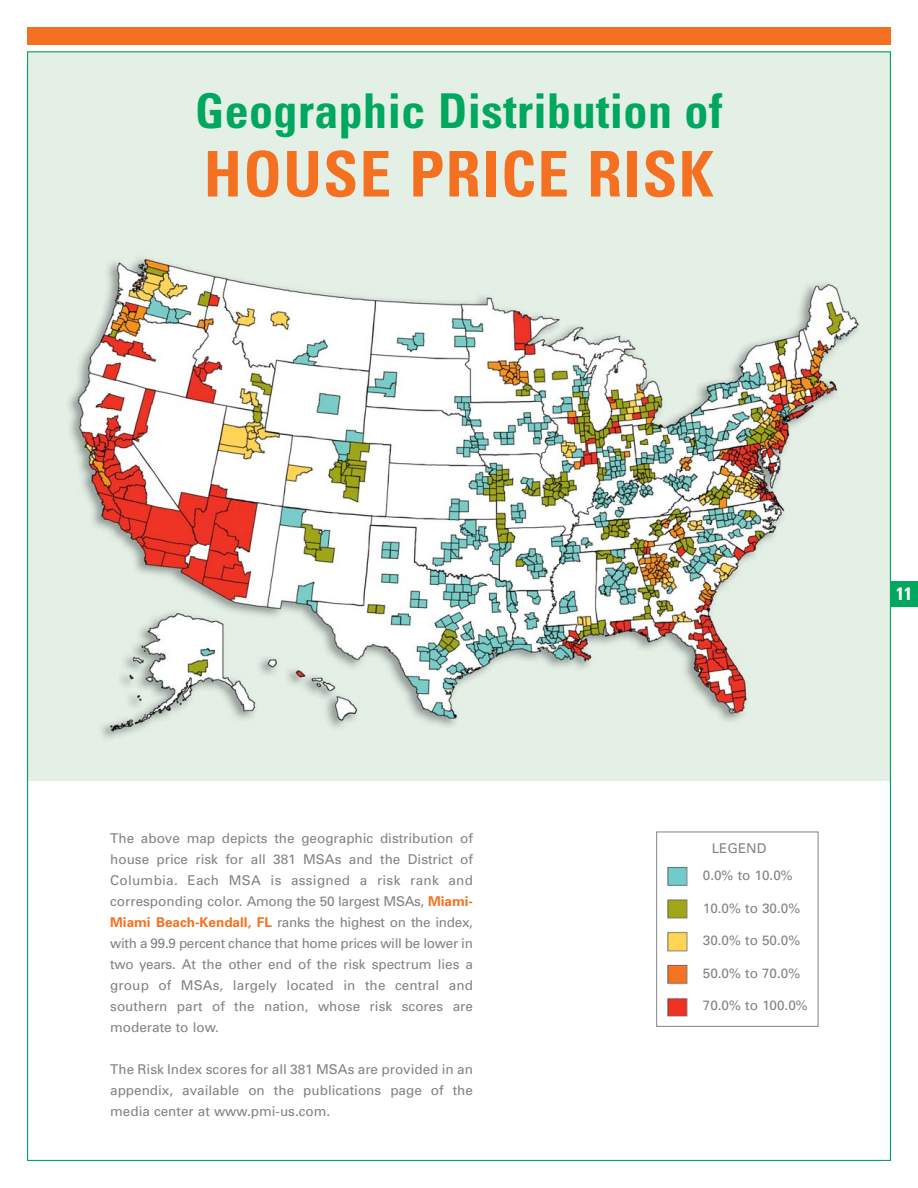
<style>
.page{position:relative;width:918px;height:1188px;background:#fff}
.page>*{position:absolute;margin:0;border:0;box-sizing:border-box;transform-origin:0 0}
.t1{font:700 condensed 63px "Univers";letter-spacing:.02em;color:#f37121}
.t2{font:700 condensed 48px "Univers";letter-spacing:.01em;color:#00a75e}
.t3{font:700 condensed 18px "Univers";color:#fff}
.t4{font:13.5px/21px "Univers";color:#808285;text-align:justify}
.s1{font-weight:700;color:#f37121}
</style>
<div class="page">
<div style="left:891px;top:581px;width:27px;height:26px;background:#00a75e"></div>
<img style="left:29px;top:53px;width:860px;height:727px">
<img style="left:667px;top:866px;width:21px;height:151px">
<div style="left:656px;top:832px;width:162px;height:195px;border:1px solid #808285"></div>
<div style="left:27px;top:27px;width:864px;height:18px;background:#f37121"></div>
<p class="t2" style="left:195px;top:93px;width:529px">Geographic Distribution of</p>
<p class="t1" style="left:204px;top:151px;width:512px">HOUSE PRICE RISK</p>
<p class="t4" style="left:110px;top:829px;width:364px">The above map depicts the geographic distribution of house price risk for all 381 MSAs and the District of Columbia. Each MSA is assigned a risk rank and corresponding color. Among the 50 largest MSAs, <span class="s1">Miami-Miami Beach-Kendall, FL</span> ranks the highest on the index, with a 99.9 percent chance that home prices will be lower in two years. At the other end of the risk spectrum lies a group of MSAs, largely located in the central and southern part of the nation, whose risk scores are moderate to low.</p>
<p class="t4" style="left:110px;top:1060px;width:364px">The Risk Index scores for all 381 MSAs are provided in an appendix, available on the publications page of the media center at www.pmi-us.com.</p>
<p class="t3" style="left:896px;top:587px;width:17px">11</p>
<p class="t4" style="left:703px;top:836px;width:92px;line-height:27px;text-indent:9px">LEGEND<br>0.0% to 10.0%</p>
<p class="t4" style="left:703px;top:899px;width:99px">10.0% to 30.0%</p>
<p class="t4" style="left:703px;top:931px;width:99px">30.0% to 50.0%</p>
<p class="t4" style="left:703px;top:964px;width:99px">50.0% to 70.0%</p>
<p class="t4" style="left:703px;top:996px;width:107px">70.0% to 100.0%</p>
</div>
